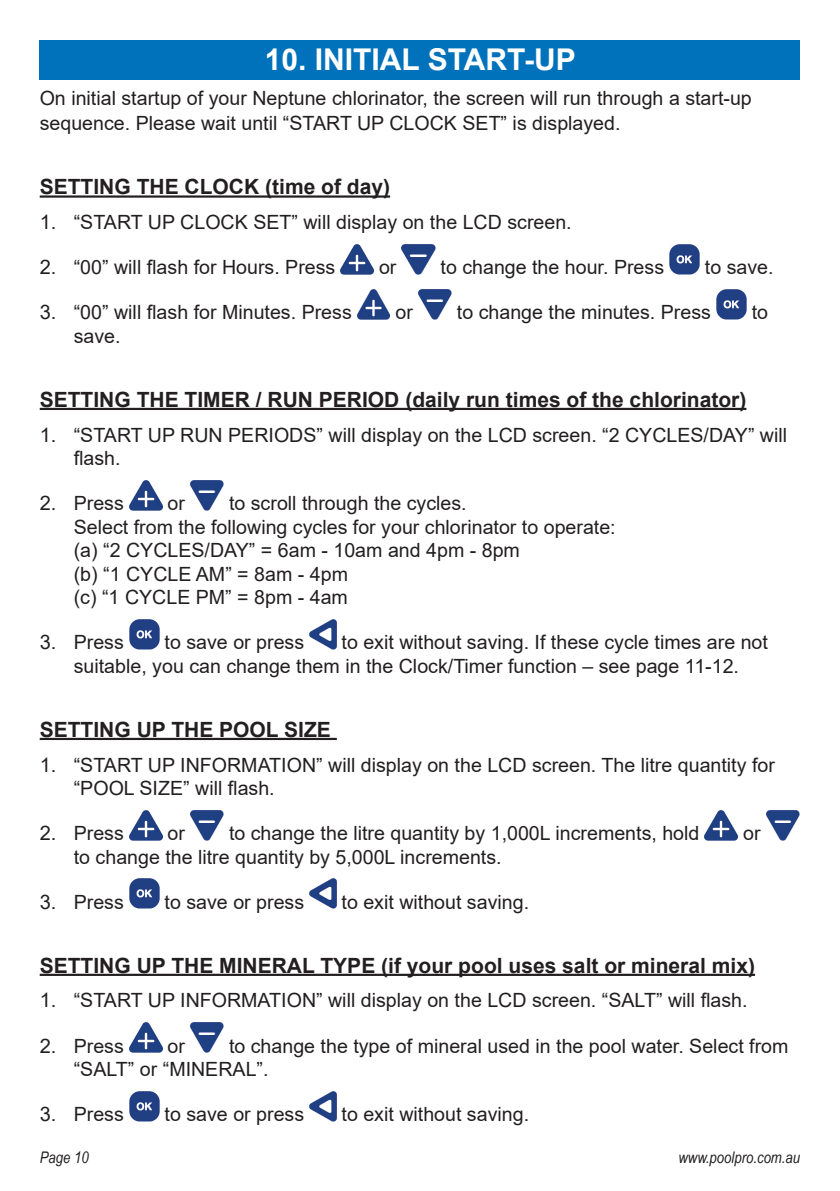
<style>
.page{position:relative;width:840px;height:1191px;background:#fff}
.page>*{position:absolute;margin:0;border:0;box-sizing:border-box;transform-origin:0 0}
.t1{font:700 30px "Arial";color:#fff}
.t2{font:700 21px "Arial";color:#231f20}
.t3{font:19.6px/23.6px "Arial";color:#231f20}
.t4{font:italic 16px "Arial Narrow";color:#231f20}
.s1{font-size:20px}
</style>
<div class="page">
<div style="left:40px;top:40px;width:759px;height:39px;background:#0072bc"></div>
<hr style="left:40px;top:195px;width:350px;height:3px;background:#231f20">
<hr style="left:40px;top:408px;width:706px;height:2px;background:#231f20">
<hr style="left:40px;top:738px;width:296px;height:2px;background:#231f20">
<hr style="left:40px;top:973px;width:714px;height:3px;background:#231f20">
<img style="left:341px;top:244px;width:32px;height:30px">
<img style="left:402px;top:244px;width:33px;height:30px">
<img style="left:669px;top:244px;width:30px;height:30px">
<img style="left:357px;top:289px;width:33px;height:30px">
<img style="left:418px;top:289px;width:33px;height:30px">
<img style="left:716px;top:289px;width:29px;height:30px">
<img style="left:129px;top:480px;width:33px;height:30px">
<img style="left:190px;top:480px;width:33px;height:30px">
<img style="left:129px;top:619px;width:30px;height:30px">
<img style="left:309px;top:619px;width:27px;height:30px">
<img style="left:129px;top:810px;width:33px;height:30px">
<img style="left:190px;top:810px;width:33px;height:30px">
<img style="left:704px;top:810px;width:33px;height:30px">
<img style="left:766px;top:810px;width:32px;height:30px">
<img style="left:129px;top:879px;width:30px;height:29px">
<img style="left:309px;top:879px;width:27px;height:29px">
<img style="left:129px;top:1022px;width:33px;height:30px">
<img style="left:190px;top:1022px;width:33px;height:30px">
<img style="left:129px;top:1091px;width:30px;height:30px">
<img style="left:309px;top:1091px;width:27px;height:30px">
<h1 class="t1" style="left:265px;top:39px;width:312px">10. INITIAL START-UP</h1>
<p class="t3" style="left:40px;top:86px;width:713px;line-height:25.2px">On initial startup of your Neptune chlorinator, the screen will run through a start-up sequence. Please wait until “START UP CLOCK SET” is displayed.</p>
<p class="t2" style="left:40px;top:172px;width:352px">SETTING THE CLOCK (time of day)</p>
<p class="t3" style="left:40px;top:210px;width:533px"><span class="s1">1.</span> “START UP CLOCK SET” will display on the LCD screen.</p>
<p class="t3" style="left:40px;top:255px;width:297px"><span class="s1">2.</span> “00” will flash for Hours. Press</p>
<p class="t3" style="left:379px;top:255px;width:19px">or</p>
<p class="t3" style="left:440px;top:255px;width:225px">to change the hour. Press</p>
<p class="t3" style="left:704px;top:255px;width:70px">to save.</p>
<p class="t3" style="left:40px;top:300px;width:313px"><span class="s1">3.</span> “00” will flash for Minutes. Press</p>
<p class="t3" style="left:395px;top:300px;width:19px">or</p>
<p class="t3" style="left:456px;top:300px;width:255px">to change the minutes. Press</p>
<p class="t3" style="left:751px;top:300px;width:18px">to</p>
<p class="t3" style="left:74px;top:324px;width:48px">save.</p>
<p class="t2" style="left:40px;top:384px;width:707px">SETTING THE TIMER / RUN PERIOD (daily run times of the chlorinator)</p>
<p class="t3" style="left:74px;top:423px;width:714px;text-indent:-34px"><span class="s1">1.</span> “START UP RUN PERIODS” will display on the LCD screen. “2 CYCLES/DAY” will flash.</p>
<p class="t3" style="left:40px;top:491px;width:86px"><span class="s1">2.</span> Press</p>
<p class="t3" style="left:167px;top:491px;width:19px">or</p>
<p class="t3" style="left:74px;top:491px;width:543px;text-indent:155px">to scroll through the cycles.<br>Select from the following cycles for your chlorinator to operate: (a) “2 CYCLES/DAY” = 6am - 10am and 4pm - 8pm<br>(b) “1 CYCLE AM” = 8am - 4pm<br>(c) “1 CYCLE PM” = 8pm - 4am</p>
<p class="t3" style="left:40px;top:630px;width:86px"><span class="s1">3.</span> Press</p>
<p class="t3" style="left:164px;top:630px;width:141px">to save or press</p>
<p class="t3" style="left:74px;top:630px;width:695px;text-indent:267px">to exit without saving. If these cycle times are not suitable, you can change them in the Clock/Timer function – see page 11-12.</p>
<p class="t2" style="left:40px;top:714px;width:292px">SETTING UP THE POOL SIZE</p>
<p class="t3" style="left:74px;top:752px;width:702px;text-indent:-34px"><span class="s1">1.</span> “START UP INFORMATION” will display on the LCD screen. The litre quantity for “POOL SIZE” will flash.</p>
<p class="t3" style="left:40px;top:821px;width:86px"><span class="s1">2.</span> Press</p>
<p class="t3" style="left:167px;top:821px;width:19px">or</p>
<p class="t3" style="left:229px;top:821px;width:471px">to change the litre quantity by 1,000L increments, hold</p>
<p class="t3" style="left:742px;top:821px;width:19px">or</p>
<p class="t3" style="left:74px;top:845px;width:429px">to change the litre quantity by 5,000L increments.</p>
<p class="t3" style="left:40px;top:890px;width:86px"><span class="s1">3.</span> Press</p>
<p class="t3" style="left:164px;top:890px;width:141px">to save or press</p>
<p class="t3" style="left:341px;top:890px;width:189px">to exit without saving.</p>
<p class="t2" style="left:40px;top:950px;width:716px">SETTING UP THE MINERAL TYPE (if your pool uses salt or mineral mix)</p>
<p class="t3" style="left:40px;top:988px;width:709px"><span class="s1">1.</span> “START UP INFORMATION” will display on the LCD screen. “SALT” will flash.</p>
<p class="t3" style="left:40px;top:1033px;width:86px"><span class="s1">2.</span> Press</p>
<p class="t3" style="left:167px;top:1033px;width:19px">or</p>
<p class="t3" style="left:74px;top:1033px;width:715px;text-indent:155px">to change the type of mineral used in the pool water. Select from “SALT” or “MINERAL”.</p>
<p class="t3" style="left:40px;top:1102px;width:86px"><span class="s1">3.</span> Press</p>
<p class="t3" style="left:164px;top:1102px;width:141px">to save or press</p>
<p class="t3" style="left:341px;top:1102px;width:189px">to exit without saving.</p>
<p class="t4" style="left:40px;top:1146px;width:50px">Page 10</p>
<p class="t4" style="left:678px;top:1146px;width:123px">www.poolpro.com.au</p>
</div>
